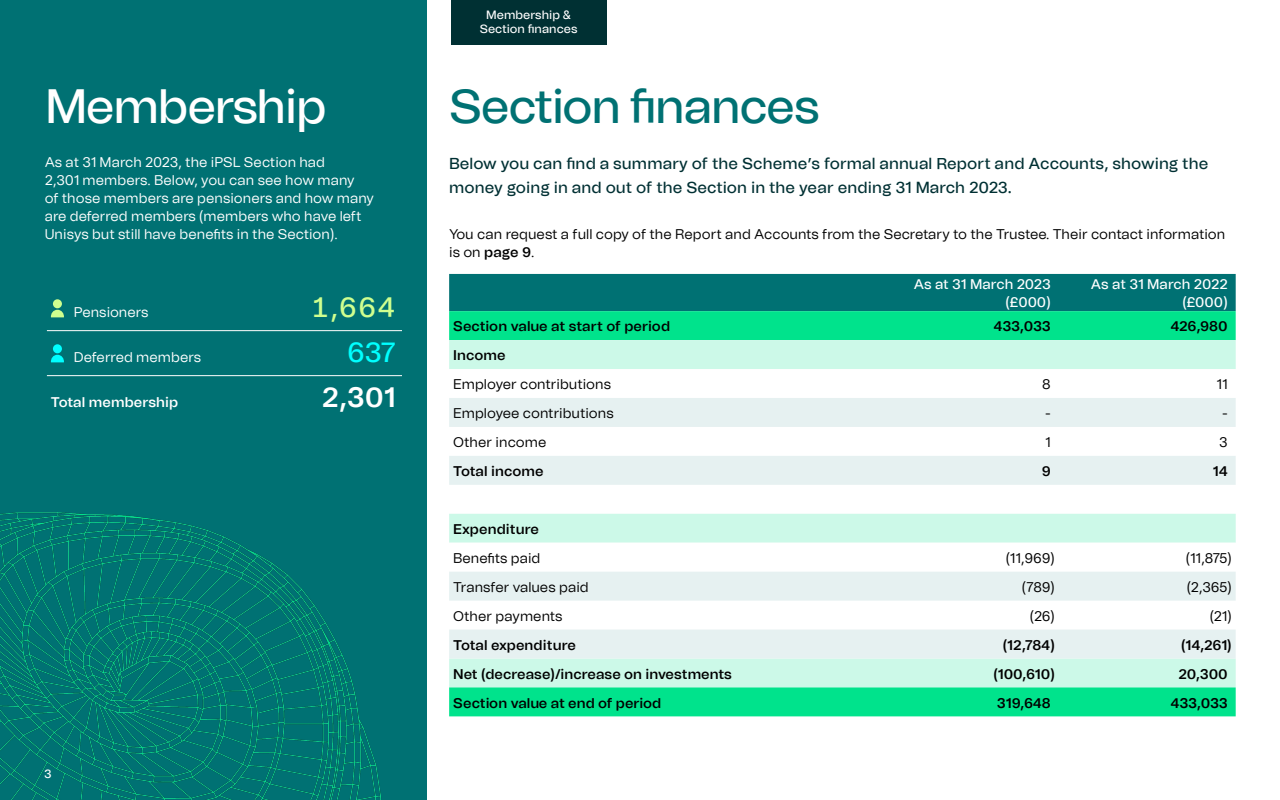
<style>
.page{position:relative;width:1280px;height:800px;background:#fff}
.page>*{position:absolute;margin:0;border:0;box-sizing:border-box;transform-origin:0 0}
.t1{font:500 48px "Tomato Grotesk";letter-spacing:-.03em;color:#007173}
.t2{font:500 48px "Tomato Grotesk";letter-spacing:-.03em;color:#fff}
.t3{font:500 28px "Tomato Grotesk";color:#cfff8f}
.t4{font:600 28px "Tomato Grotesk";color:#fff}
.t5{font:500 28px "Tomato Grotesk";color:#0ff}
.t6{font:500 16px/24px "Tomato Grotesk";letter-spacing:.005em;color:#003033}
.t7{font:14px/18px "Tomato Grotesk";letter-spacing:.005em;color:#000}
.t8{font:14px/18px "Tomato Grotesk";letter-spacing:.005em;color:#fff}
.t9{font:600 14px "Tomato Grotesk";color:#000}
.t10{font:500 14px/18px "Tomato Grotesk";letter-spacing:-.005em;color:#fff;text-align:right}
.t11{font:600 14px "Tomato Grotesk";letter-spacing:.005em;color:#fff}
.t12{font:500 12px/14px "Tomato Grotesk";color:#fff;text-align:center}
.s1{font-weight:600}
</style>
<div class="page">
<div style="left:0;top:0;width:427px;height:800px;background:#007173"></div>
<div style="left:451px;top:0;width:155px;height:44px;background:#003033"></div>
<svg style="left:449px;top:274px;width:787px;height:66px;background:#00a37e"></svg>
<div style="left:449px;top:340px;width:787px;height:347px;background:#ccf9e8"></div>
<svg style="left:449px;top:369px;width:787px;height:29px"></svg>
<svg style="left:449px;top:398px;width:787px;height:261px"></svg>
<div style="left:449px;top:687px;width:787px;height:29px;background:#00e38c"></div>
<hr style="left:47px;top:330px;width:355px;height:1px;background:#fff">
<hr style="left:47px;top:375px;width:355px;height:1px;background:#fff">
<div style="left:53px;top:299px;width:9px;height:9px;background:#cfff8f;border-radius:50%"></div>
<svg style="left:51px;top:310px;width:13px;height:7px"></svg>
<div style="left:53px;top:344px;width:9px;height:9px;background:#0ff;border-radius:50%"></div>
<svg style="left:51px;top:355px;width:13px;height:7px"></svg>
<img style="left:0;top:512px;width:381px;height:288px">
<p class="t12" style="left:480px;top:8px;width:99px">Membership &amp;<br>Section finances</p>
<h1 class="t2" style="left:45px;top:73px;width:284px">Membership</h1>
<h1 class="t1" style="left:449px;top:73px;width:372px">Section finances</h1>
<p class="t8" style="left:45px;top:153px;width:331px">As at 31 March 2023, the iPSL Section had<br>2,301 members. Below, you can see how many<br>of those members are pensioners and how many are deferred members (members who have left Unisys but still have benefits in the Section).</p>
<p class="t6" style="left:449px;top:151px;width:761px">Below you can find a summary of the Scheme’s formal annual Report and Accounts, showing the money going in and out of the Section in the year ending 31 March 2023.</p>
<p class="t7" style="left:449px;top:225px;width:778px">You can request a full copy of the Report and Accounts from the Secretary to the Trustee. Their contact information is on <span class="s1">page 9</span>.</p>
<p class="t10" style="left:914px;top:275px;width:138px">As at 31 March 2023 (£000)</p>
<p class="t10" style="left:1091px;top:275px;width:138px">As at 31 March 2022 (£000)</p>
<p class="t9" style="left:453px;top:316px;width:218px">Section value at start of period</p>
<p class="t9" style="left:993px;top:316px;width:59px">433,033</p>
<p class="t9" style="left:1170px;top:316px;width:59px">426,980</p>
<p class="t9" style="left:453px;top:345px;width:54px">Income</p>
<p class="t7" style="left:453px;top:375px;width:159px">Employer contributions</p>
<p class="t7" style="left:1042px;top:375px;width:10px">8</p>
<p class="t7" style="left:1217px;top:375px;width:13px">11</p>
<p class="t7" style="left:453px;top:404px;width:162px">Employee contributions</p>
<p class="t7" style="left:1045px;top:404px;width:7px">-</p>
<p class="t7" style="left:1222px;top:404px;width:7px">-</p>
<p class="t7" style="left:453px;top:433px;width:95px">Other income</p>
<p class="t7" style="left:1045px;top:433px;width:7px">1</p>
<p class="t7" style="left:1219px;top:433px;width:10px">3</p>
<p class="t9" style="left:453px;top:461px;width:92px">Total income</p>
<p class="t9" style="left:1042px;top:461px;width:11px">9</p>
<p class="t9" style="left:1213px;top:461px;width:16px">14</p>
<p class="t8" style="left:74px;top:303px;width:76px">Pensioners</p>
<h2 class="t3" style="left:311px;top:288px;width:86px">1,664</h2>
<p class="t8" style="left:74px;top:348px;width:129px">Deferred members</p>
<h2 class="t5" style="left:347px;top:333px;width:50px">637</h2>
<p class="t11" style="left:51px;top:392px;width:129px">Total membership</p>
<h2 class="t4" style="left:322px;top:377px;width:76px">2,301</h2>
<p class="t12" style="left:44px;top:766px;width:9px">3</p>
<p class="t9" style="left:453px;top:519px;width:87px">Expenditure</p>
<p class="t7" style="left:453px;top:549px;width:89px">Benefits paid</p>
<p class="t7" style="left:1006px;top:549px;width:50px">(11,969)</p>
<p class="t7" style="left:1186px;top:549px;width:47px">(11,875)</p>
<p class="t7" style="left:453px;top:578px;width:137px">Transfer values paid</p>
<p class="t7" style="left:1022px;top:578px;width:34px">(789)</p>
<p class="t7" style="left:1187px;top:578px;width:47px">(2,365)</p>
<p class="t7" style="left:453px;top:607px;width:111px">Other payments</p>
<p class="t7" style="left:1030px;top:607px;width:27px">(26)</p>
<p class="t7" style="left:1210px;top:607px;width:24px">(21)</p>
<p class="t9" style="left:453px;top:635px;width:124px">Total expenditure</p>
<p class="t9" style="left:1003px;top:635px;width:53px">(12,784)</p>
<p class="t9" style="left:1181px;top:635px;width:52px">(14,261)</p>
<p class="t9" style="left:453px;top:664px;width:280px">Net (decrease)/increase on investments</p>
<p class="t9" style="left:993px;top:664px;width:63px">(100,610)</p>
<p class="t9" style="left:1179px;top:664px;width:51px">20,300</p>
<p class="t9" style="left:453px;top:693px;width:210px">Section value at end of period</p>
<p class="t9" style="left:997px;top:693px;width:55px">319,648</p>
<p class="t9" style="left:1171px;top:693px;width:59px">433,033</p>
</div>
